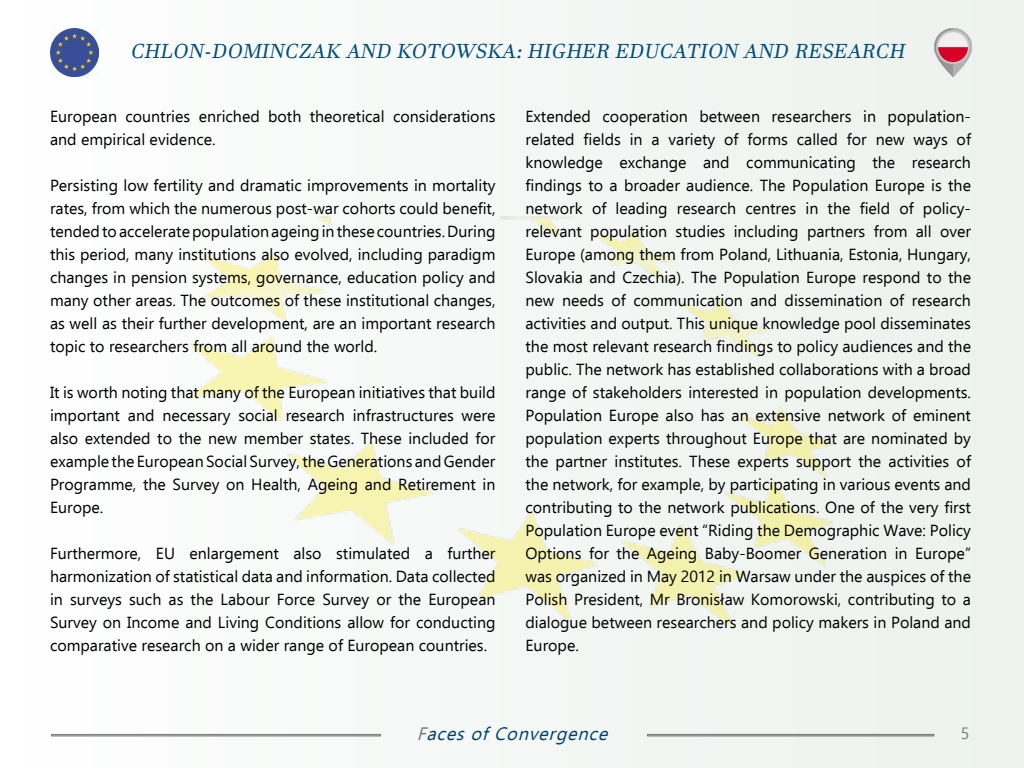
<style>
.page{position:relative;width:1024px;height:768px;background:#f4f8f5}
.page>*{position:absolute;margin:0;border:0;box-sizing:border-box;transform-origin:0 0}
.t1{font:italic 20px "Javanese Text";color:#004d77}
.t2{font:italic 18px "Ebrima";color:#00416b}
.t3{font:16px/23px "Ebrima";color:#000;text-align:justify}
.t4{font:16px "Ebrima";color:#757779}
.s1{color:#757779}
</style>
<div class="page">
<img style="left:191px;top:216px;width:642px;height:411px">
<img style="left:50px;top:28px;width:49px;height:48px">
<img style="left:934px;top:28px;width:38px;height:48px">
<p class="t1" style="left:130px;top:39px;width:784px">CHLON-DOMINCZAK AND KOTOWSKA:HIGHER EDUCATION AND RESEARCH</p>
<p class="t3" style="left:50px;top:105px;width:447px">European countries enriched both theoretical considerations and empirical evidence.</p>
<p class="t3" style="left:50px;top:174px;width:447px">Persisting low fertility and dramatic improvements in mortality rates, from which the numerous post-war cohorts could benefit, tended to accelerate population ageing in these countries. During this period, many institutions also evolved, including paradigm changes in pension systems, governance, education policy and many other areas. The outcomes of these institutional changes, as well as their further development, are an important research topic to researchers from all around the world.</p>
<p class="t3" style="left:50px;top:381px;width:447px">It is worth noting that many of the European initiatives that build important and necessary social research infrastructures were also extended to the new member states. These included for example the European Social Survey, the Generations and Gender Programme, the Survey on Health, Ageing and Retirement in Europe.</p>
<p class="t3" style="left:50px;top:542px;width:447px">Furthermore, EU enlargement also stimulated a further harmonization of statistical data and information. Data collected in surveys such as the Labour Force Survey or the European Survey on Income and Living Conditions allow for conducting comparative research on a wider range of European countries.</p>
<p class="t3" style="left:526px;top:105px;width:447px">Extended cooperation between researchers in population&shy;related fields in a variety of forms called for new ways of knowledge exchange and communicating the research findings to a broader audience. The Population Europe is the network of leading research centres in the field of policy&shy;relevant population studies including partners from all over Europe (among them from Poland, Lithuania, Estonia, Hungary, Slovakia and Czechia). The Population Europe respond to the new needs of communication and dissemination of research activities and output. This unique knowledge pool disseminates the most relevant research findings to policy audiences and the public. The network has established collaborations with a broad range of stakeholders interested in population developments.<br>Population Europe also has an extensive network of eminent population experts throughout Europe that are nominated by the partner institutes. These experts support the activities of the network, for example, by participating in various events and contributing to the network publications. One of the very first Population Europe event “Riding the Demographic Wave: Policy Options for the Ageing Baby-Boomer Generation in Europe” was organized in May 2012 in Warsaw under the auspices of the Polish President, Mr Bronisław Komorowski, contributing to a dialogue between researchers and policy makers in Poland and Europe.</p>
<p class="t2" style="left:417px;top:721px;width:199px"><span class="s1">F</span>acesofConvergence</p>
<p class="t4" style="left:961px;top:722px;width:10px">5</p>
</div>
